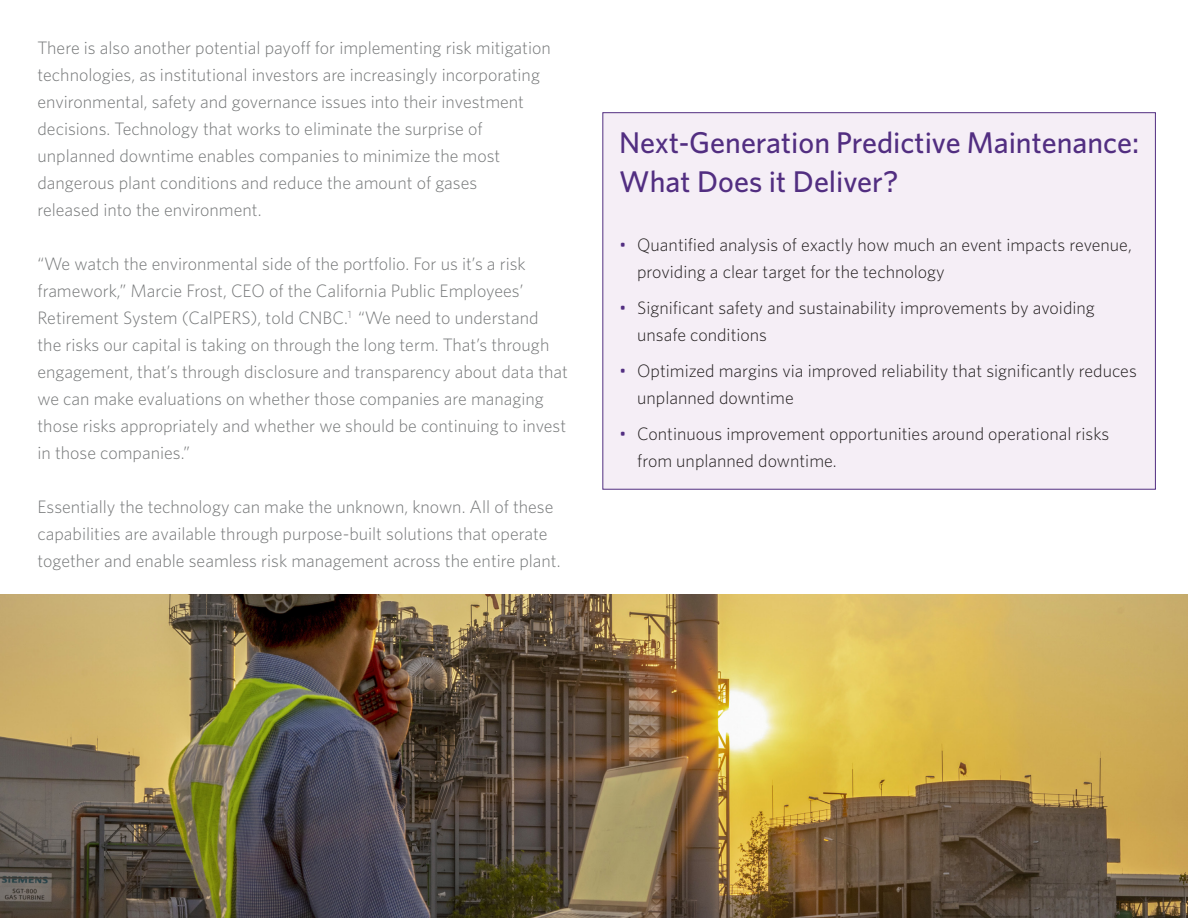
<style>
.page{position:relative;width:1188px;height:918px;background:#fff}
.page>*{position:absolute;margin:0;border:0;box-sizing:border-box;transform-origin:0 0}
.t1{font:500 30px/39px "Whitney";color:#522e81}
.body{font:300 18px/27px "Whitney";color:#757778}
.t2{font:300 18px/27px "Whitney";color:#231f20}
.s1{color:#522e81}
</style>
<div class="page">
<div style="left:603px;top:112px;width:553px;height:377px;background:#f5eef6;border:1px solid #522e81"></div>
<img style="left:0;top:594px;width:1188px;height:324px">
<p class="body" style="left:38px;top:34px;width:515px">There is also another potential payoff for implementing risk mitigation technologies, as institutional investors are increasingly incorporating environmental, safety and governance issues into their investment decisions. Technology that works to eliminate the surprise of unplanned downtime enables companies to minimize the most dangerous plant conditions and reduce the amount of gases<br>released into the environment.</p>
<p class="body" style="left:38px;top:250px;width:532px">“We watch the environmental side of the portfolio. For us it’s a risk framework,” Marcie Frost, CEO of the California Public Employees’ Retirement System (CalPERS), told CNBC.<sup>1</sup> “We need to understand<br>the risks our capital is taking on through the long term. That’s through engagement, that’s through disclosure and transparency about data that we can make evaluations on whether those companies are managing those risks appropriately and whether we should be continuing to invest in those companies.”</p>
<p class="body" style="left:38px;top:493px;width:525px">Essentially the technology can make the unknown, known. All of these capabilities are available through purpose-built solutions that operate together and enable seamless risk management across the entire plant.</p>
<p class="t1" style="left:619px;top:123px;width:521px">Next-Generation Predictive Maintenance:<br>What Does it Deliver?</p>
<p class="t2" style="left:637px;top:230px;width:496px;text-indent:-18px"><span class="s1">•</span> Quantified analysis of exactly how much an event impacts revenue, providing a clear target for the technology</p>
<p class="t2" style="left:637px;top:293px;width:459px;text-indent:-18px"><span class="s1">•</span> Significant safety and sustainability improvements by avoiding unsafe conditions</p>
<p class="t2" style="left:637px;top:356px;width:501px;text-indent:-18px"><span class="s1">•</span> Optimized margins via improved reliability that significantly reduces unplanned downtime</p>
<p class="t2" style="left:637px;top:419px;width:474px;text-indent:-18px"><span class="s1">•</span> Continuous improvement opportunities around operational risks from unplanned downtime.</p>
</div>
